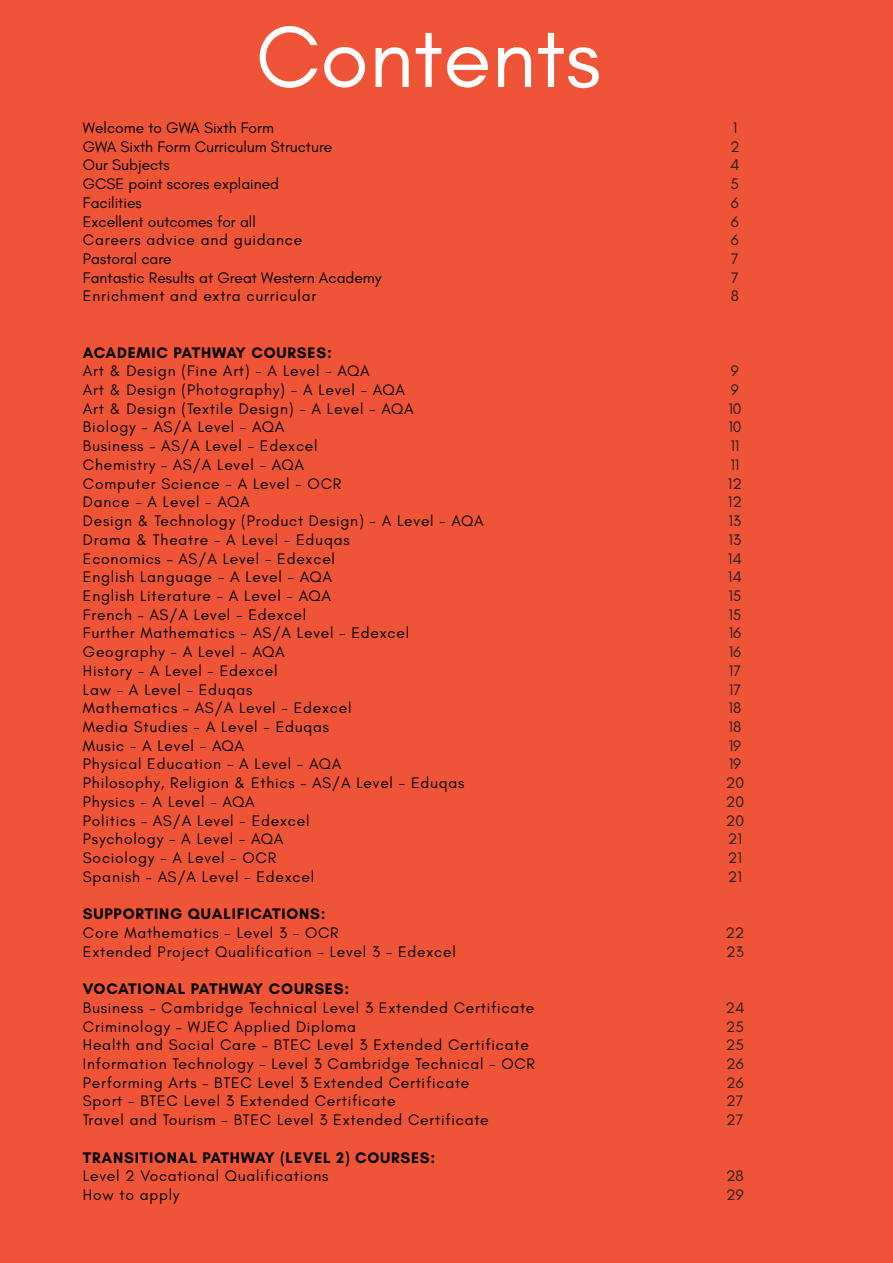
<style>
.page{position:relative;width:893px;height:1263px;background:#f05436}
.page>*{position:absolute;margin:0;border:0;box-sizing:border-box;transform-origin:0 0}
.t1{font:88.5px "Glacial Indifference";color:#fff}
.t2{font:15.6px "Glacial Indifference";letter-spacing:.05em;color:#000}
.t3{font:15.6px "Glacial Indifference";color:#000}
.t4{font:700 15.6px "Glacial Indifference";letter-spacing:.05em;color:#000}
.t5{font:15.6px "Glacial Indifference";color:#231f20}
</style>
<div class="page">
<p class="t1" style="left:256px;top:8px;width:347px">Contents</p>
<p class="t3" style="left:83px;top:119px;width:193px">Welcome to GWA Sixth Form</p>
<p class="t3" style="left:83px;top:138px;width:251px">GWA Sixth Form Curriculum Structure</p>
<p class="t3" style="left:83px;top:156px;width:88px">Our Subjects</p>
<p class="t3" style="left:83px;top:175px;width:198px">GCSE point scores explained</p>
<p class="t3" style="left:83px;top:194px;width:60px">Facilities</p>
<p class="t3" style="left:83px;top:213px;width:174px">Excellent outcomes for all</p>
<p class="t2" style="left:83px;top:231px;width:221px">Careers advice and guidance</p>
<p class="t3" style="left:83px;top:250px;width:90px">Pastoral care</p>
<p class="t3" style="left:83px;top:269px;width:300px">Fantastic Results at Great Western Academy</p>
<p class="t2" style="left:83px;top:287px;width:235px">Enrichment and extra curricular</p>
<p class="t4" style="left:83px;top:343px;width:250px">ACADEMIC PATHWAY COURSES:</p>
<p class="t2" style="left:83px;top:362px;width:288px">Art &amp; Design (Fine Art) - A Level - AQA</p>
<p class="t2" style="left:83px;top:381px;width:324px">Art &amp; Design (Photography) - A Level - AQA</p>
<p class="t2" style="left:83px;top:400px;width:332px">Art &amp; Design (Textile Design) - A Level - AQA</p>
<p class="t2" style="left:83px;top:418px;width:203px">Biology – AS/A Level - AQA</p>
<p class="t2" style="left:83px;top:437px;width:236px">Business – AS/A Level - Edexcel</p>
<p class="t2" style="left:83px;top:456px;width:223px">Chemistry – AS/A Level - AQA</p>
<p class="t2" style="left:83px;top:475px;width:260px">Computer Science - A Level - OCR</p>
<p class="t2" style="left:83px;top:493px;width:168px">Dance - A Level - AQA</p>
<p class="t2" style="left:83px;top:512px;width:402px">Design &amp; Technology (Product Design) - A Level - AQA</p>
<p class="t2" style="left:83px;top:531px;width:268px">Drama &amp; Theatre - A Level - Eduqas</p>
<p class="t2" style="left:83px;top:549px;width:254px">Economics – AS/A Level - Edexcel</p>
<p class="t2" style="left:83px;top:568px;width:251px">English Language - A Level - AQA</p>
<p class="t2" style="left:83px;top:587px;width:250px">English Literature - A Level - AQA</p>
<p class="t2" style="left:83px;top:606px;width:225px">French – AS/A Level - Edexcel</p>
<p class="t2" style="left:83px;top:624px;width:328px">Further Mathematics - AS/A Level - Edexcel</p>
<p class="t2" style="left:83px;top:643px;width:203px">Geography - A Level - AQA</p>
<p class="t2" style="left:83px;top:662px;width:196px">History - A Level - Edexcel</p>
<p class="t2" style="left:83px;top:681px;width:171px">Law - A Level - Eduqas</p>
<p class="t2" style="left:83px;top:699px;width:270px">Mathematics – AS/A Level - Edexcel</p>
<p class="t2" style="left:83px;top:718px;width:248px">Media Studies - A Level - Eduqas</p>
<p class="t2" style="left:83px;top:737px;width:163px">Music - A Level - AQA</p>
<p class="t2" style="left:83px;top:755px;width:260px">Physical Education - A Level - AQA</p>
<p class="t2" style="left:83px;top:774px;width:383px">Philosophy, Religion &amp; Ethics – AS/A Level - Eduqas</p>
<p class="t2" style="left:83px;top:793px;width:173px">Physics - A Level - AQA</p>
<p class="t2" style="left:83px;top:812px;width:228px">Politics – AS/A Level - Edexcel</p>
<p class="t2" style="left:83px;top:830px;width:202px">Psychology - A Level - AQA</p>
<p class="t2" style="left:83px;top:849px;width:195px">Sociology - A Level - OCR</p>
<p class="t2" style="left:83px;top:868px;width:233px">Spanish – AS/A Level - Edexcel</p>
<p class="t4" style="left:83px;top:904px;width:244px">SUPPORTING QUALIFICATIONS:</p>
<p class="t2" style="left:83px;top:924px;width:257px">Core Mathematics - Level 3 - OCR</p>
<p class="t2" style="left:83px;top:943px;width:374px">Extended Project Qualification - Level 3 - Edexcel</p>
<p class="t4" style="left:83px;top:979px;width:268px">VOCATIONAL PATHWAY COURSES:</p>
<p class="t2" style="left:83px;top:999px;width:453px">Business – Cambridge Technical Level 3 Extended Certificate</p>
<p class="t2" style="left:83px;top:1017px;width:275px">Criminology – WJEC Applied Diploma</p>
<p class="t2" style="left:83px;top:1036px;width:447px">Health and Social Care – BTEC Level 3 Extended Certificate</p>
<p class="t2" style="left:83px;top:1055px;width:454px">Information Technology - Level 3 Cambridge Technical - OCR</p>
<p class="t2" style="left:83px;top:1074px;width:388px">Performing Arts – BTEC Level 3 Extended Certificate</p>
<p class="t2" style="left:83px;top:1092px;width:314px">Sport - BTEC Level 3 Extended Certificate</p>
<p class="t2" style="left:83px;top:1111px;width:407px">Travel and Tourism - BTEC Level 3 Extended Certificate</p>
<p class="t4" style="left:83px;top:1148px;width:354px">TRANSITIONAL PATHWAY (LEVEL 2) COURSES:</p>
<p class="t2" style="left:83px;top:1167px;width:247px">Level 2 Vocational Qualifications</p>
<p class="t2" style="left:83px;top:1186px;width:98px">How to apply</p>
<p class="t5" style="left:733px;top:119px;width:6px">1</p>
<p class="t5" style="left:730px;top:138px;width:11px">2</p>
<p class="t5" style="left:730px;top:156px;width:11px">4</p>
<p class="t5" style="left:731px;top:175px;width:10px">5</p>
<p class="t5" style="left:731px;top:194px;width:9px">6</p>
<p class="t5" style="left:731px;top:213px;width:9px">6</p>
<p class="t5" style="left:731px;top:231px;width:9px">6</p>
<p class="t5" style="left:731px;top:250px;width:9px">7</p>
<p class="t5" style="left:731px;top:269px;width:9px">7</p>
<p class="t5" style="left:731px;top:287px;width:10px">8</p>
<p class="t5" style="left:731px;top:362px;width:9px">9</p>
<p class="t5" style="left:731px;top:381px;width:9px">9</p>
<p class="t5" style="left:728px;top:400px;width:15px">10</p>
<p class="t5" style="left:728px;top:418px;width:15px">10</p>
<p class="t5" style="left:730px;top:437px;width:10px">11</p>
<p class="t5" style="left:730px;top:456px;width:10px">11</p>
<p class="t5" style="left:728px;top:475px;width:16px">12</p>
<p class="t5" style="left:728px;top:493px;width:16px">12</p>
<p class="t5" style="left:729px;top:512px;width:14px">13</p>
<p class="t5" style="left:729px;top:531px;width:14px">13</p>
<p class="t5" style="left:728px;top:549px;width:15px">14</p>
<p class="t5" style="left:728px;top:568px;width:15px">14</p>
<p class="t5" style="left:728px;top:587px;width:15px">15</p>
<p class="t5" style="left:728px;top:606px;width:15px">15</p>
<p class="t5" style="left:729px;top:624px;width:14px">16</p>
<p class="t5" style="left:729px;top:643px;width:14px">16</p>
<p class="t5" style="left:729px;top:662px;width:14px">17</p>
<p class="t5" style="left:729px;top:681px;width:14px">17</p>
<p class="t5" style="left:729px;top:699px;width:14px">18</p>
<p class="t5" style="left:729px;top:718px;width:14px">18</p>
<p class="t5" style="left:729px;top:737px;width:14px">19</p>
<p class="t5" style="left:729px;top:755px;width:14px">19</p>
<p class="t5" style="left:726px;top:774px;width:20px">20</p>
<p class="t5" style="left:726px;top:793px;width:20px">20</p>
<p class="t5" style="left:726px;top:812px;width:20px">20</p>
<p class="t5" style="left:728px;top:830px;width:16px">21</p>
<p class="t5" style="left:728px;top:849px;width:16px">21</p>
<p class="t5" style="left:728px;top:868px;width:16px">21</p>
<p class="t5" style="left:725px;top:924px;width:21px">22</p>
<p class="t5" style="left:726px;top:943px;width:19px">23</p>
<p class="t5" style="left:725px;top:999px;width:21px">24</p>
<p class="t5" style="left:726px;top:1017px;width:20px">25</p>
<p class="t5" style="left:726px;top:1036px;width:20px">25</p>
<p class="t5" style="left:726px;top:1055px;width:19px">26</p>
<p class="t5" style="left:726px;top:1074px;width:19px">26</p>
<p class="t5" style="left:726px;top:1092px;width:19px">27</p>
<p class="t5" style="left:726px;top:1111px;width:19px">27</p>
<p class="t5" style="left:726px;top:1167px;width:19px">28</p>
<p class="t5" style="left:726px;top:1186px;width:19px">29</p>
</div>
